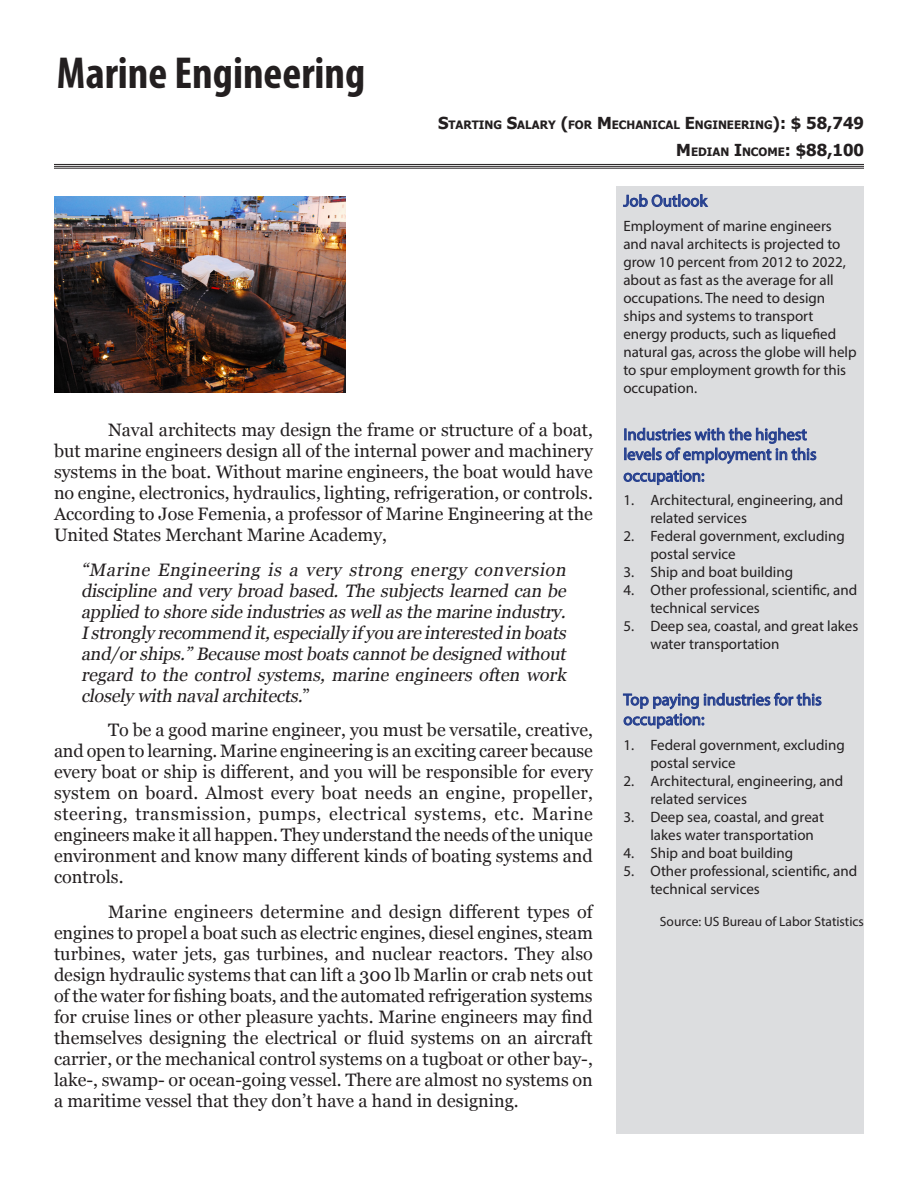
<style>
.page{position:relative;width:918px;height:1188px;background:#fff}
.page>*{position:absolute;margin:0;border:0;box-sizing:border-box;transform-origin:0 0}
.t1{font:700 condensed 45px "Myriad Pro";color:#231f20}
.t2{font:18px/21px "Georgia";color:#231f20;text-align:justify}
.t3{font:italic 18px/21px "Georgia";letter-spacing:-.005em;color:#231f20;text-align:justify}
.t4{font:16.5px/19.8px "Myriad Pro";color:#253f8e}
.t5{font:700 16.5px "Tahoma";color:#231f20}
.t6{font:15px/18px "Myriad Pro";color:#231f20}
.t7{font:13.5px "Myriad Pro";color:#231f20}
.t8{font:700 11.55px "Tahoma";color:#231f20}
.s1{font-size:16.5px}
.s2{font-size:11.55px}
.s3{font-style:normal}
</style>
<div class="page">
<div style="left:617px;top:186px;width:247px;height:948px;background:#dcdddf"></div>
<svg style="left:623px;top:194px;width:86px;height:13px"></svg>
<svg style="left:623px;top:427px;width:194px;height:59px"></svg>
<svg style="left:623px;top:692px;width:199px;height:37px"></svg>
<img style="left:54px;top:197px;width:292px;height:195px">
<hr style="left:54px;top:164px;width:810px;height:1px;background:#231f20">
<hr style="left:54px;top:166px;width:810px;height:1px;background:#231f20">
<hr style="left:54px;top:168px;width:810px;height:1px;background:#231f20">
<p class="t1" style="left:57px;top:45px;width:310px">Marine Engineering</p>
<p class="t8" style="left:438px;top:116px;width:427px"><span class="s1">S</span>TARTING <span class="s1">S</span>ALARY <span class="s1">(</span>FOR <span class="s1">M</span>ECHANICAL <span class="s1">E</span> NGINEERING<span class="s1">): $ 58,749</span></p>
<p class="t5" style="left:676px;top:138px;width:189px">M<span class="s2">EDIAN</span> I<span class="s2">NCOME</span>: $88,100</p>
<p class="t2" style="left:54px;top:419px;width:540px;text-indent:54px">Naval architects may design the frame or structure of a boat, but marine engineers design all of the internal power and machinery systems in the boat. Without marine engineers, the boat would have no engine, electronics, hydraulics, lighting, refrigeration, or controls.<br>According to Jose Femenia, a professor of Marine Engineering at the United States Merchant Marine Academy,</p>
<p class="t3" style="left:81px;top:558px;width:491px">“Marine Engineering is a very strong energy conversion discipline and very broad based. The subjects learned can be applied to shore side industriesaswellasthe marine industry .<br>Istrongly recommend it,especially if you are interested in boats and/orships.”Because mostboatscannotbe designed without regard to the control systems, marine engineers often work closely with navalarchitects.<span class="s3">”</span></p>
<p class="t2" style="left:54px;top:719px;width:540px;text-indent:54px">To be a good marine engineer, you must be versatile, creative, and open to learning. Marine engineering is an exciting career because every boat or ship is different, and you will be responsible for every system on board. Almost every boat needs an engine, propeller, steering, transmission, pumps, electrical systems, etc. Marine engineers make it all happen. They understand the needs of the unique environment and know many different kinds of boating systems and controls.</p>
<p class="t2" style="left:54px;top:900px;width:540px;text-indent:54px">Marine engineers determine and design different types of engines to propel a boat such as electric engines, diesel engines, steam turbines, water jets, gas turbines, and nuclear reactors. They also design hydraulic systems that can lift a 300 lb Marlin or crab nets out of the water for fishing boats, and the automated refrigeration systems for cruise lines or other pleasure yachts. Marine engineers may find themselves designing the electrical or fluid systems on an aircraft carrier, or the mechanical control systems on a tugboat or other bay-, lake-, swamp- or ocean-going vessel. There are almost no systems on a maritime vessel that they don’t have a hand in designing.</p>
<p class="t4" style="left:623px;top:191px;width:85px">Job Outlook</p>
<p class="t6" style="left:623px;top:217px;width:235px">Employment of marine engineers and naval architects is projected to grow 10 percent from 2012 to 2022, about as fast as the average for all occupations. The need to design ships and systems to transport energy products, such as liquefied natural gas, across the globe will help to spur employment growth for this occupation.</p>
<p class="t4" style="left:623px;top:424px;width:195px">Industries with the highest levels of employment in this</p>
<p class="t4" style="left:623px;top:466px;width:83px">occupation:</p>
<p class="t6" style="left:650px;top:491px;width:194px;text-indent:-27px">1. Architectural, engineering, and related services</p>
<p class="t6" style="left:650px;top:527px;width:196px;text-indent:-27px">2. Federal government, excluding postal service</p>
<p class="t6" style="left:623px;top:563px;width:171px">3. Ship and boat building</p>
<p class="t6" style="left:650px;top:581px;width:208px;text-indent:-27px">4. Other professional, scientific, and technical services</p>
<p class="t6" style="left:650px;top:617px;width:210px;text-indent:-27px">5. Deep sea, coastal, and great lakes water transportation</p>
<p class="t4" style="left:623px;top:689px;width:200px">Top paying industries for this occupation:</p>
<p class="t6" style="left:650px;top:735px;width:196px;text-indent:-27px">1. Federal government, excluding postal service</p>
<p class="t6" style="left:650px;top:771px;width:194px;text-indent:-27px">2. Architectural, engineering, and related services</p>
<p class="t6" style="left:650px;top:807px;width:175px;text-indent:-27px">3. Deep sea, coastal, and great lakes water transportation</p>
<p class="t6" style="left:623px;top:843px;width:171px">4. Ship and boat building</p>
<p class="t6" style="left:650px;top:861px;width:208px;text-indent:-27px">5. Other professional, scientific, and technical services</p>
<p class="t7" style="left:660px;top:913px;width:206px">Source: US Bureau of Labor Statistics</p>
</div>
